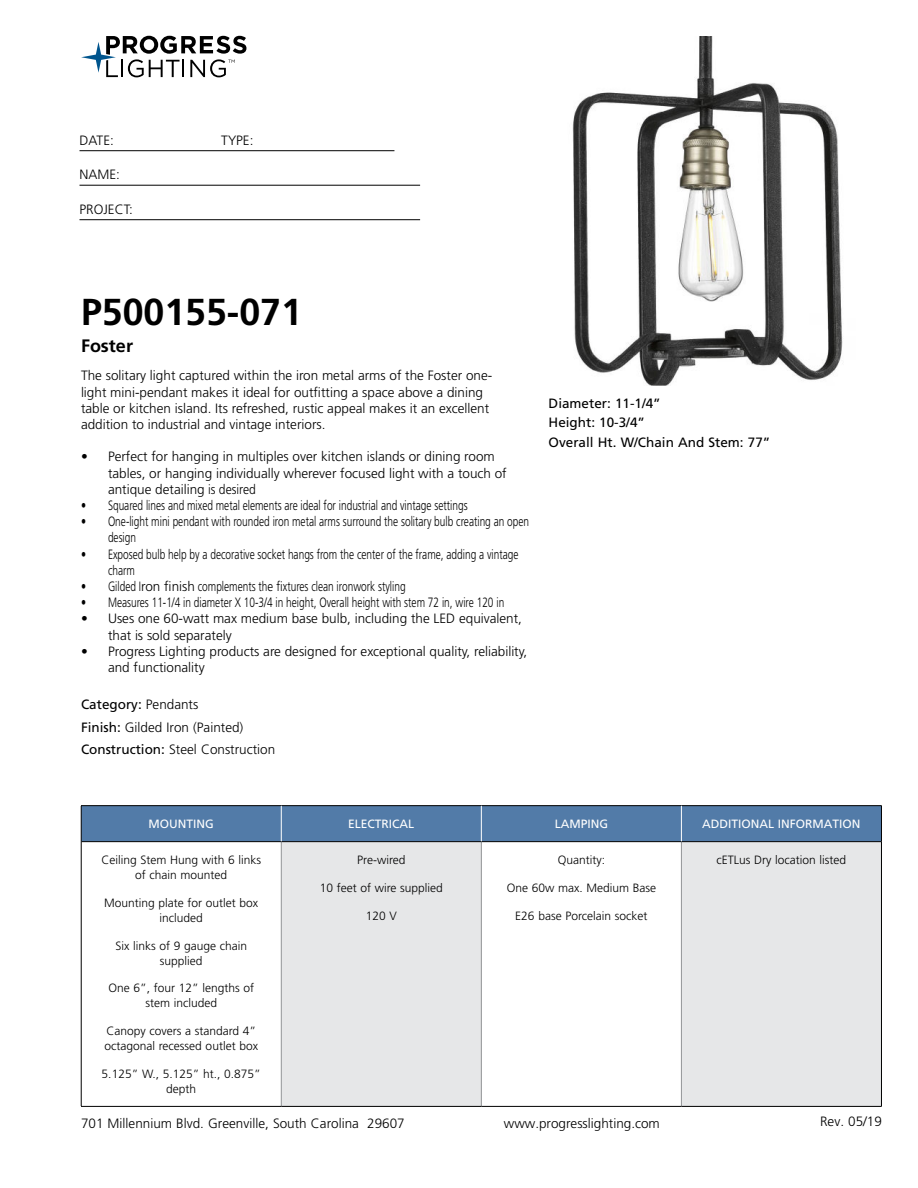
<style>
.page{position:relative;width:918px;height:1188px;background:#fff}
.page>*{position:absolute;margin:0;border:0;box-sizing:border-box;transform-origin:0 0}
.t1{font:700 37.5px "Frutiger LT Std";color:#000}
.t2{font:700 18px "Frutiger LT Std";color:#000}
.t3{font:300 13.5px/16.2px "Frutiger LT Std";color:#000}
.t4{font:300 13.5px/16.2px "Frutiger LT Std";color:#000;scale:.75 1}
.t5{font:13.5px/19.5px "Frutiger LT Std";color:#000}
.t6{font:300 12px/15px "Frutiger LT Std";color:#000;text-align:center}
.t7{font:12px "Frutiger LT Std";color:#fff}
.s1{font-weight:400}
</style>
<div class="page">
<svg style="left:81px;top:36px;width:165px;height:41px"></svg>
<hr style="left:80px;top:150px;width:314px;height:1px;background:#000">
<hr style="left:80px;top:185px;width:340px;height:1px;background:#000">
<hr style="left:80px;top:219px;width:340px;height:1px;background:#000">
<div style="left:82px;top:806px;width:799px;height:35px;background:#527ba8"></div>
<div style="left:281px;top:842px;width:200px;height:264px;background:#e6e7e8"></div>
<div style="left:681px;top:842px;width:200px;height:264px;background:#e6e7e8"></div>
<hr style="left:281px;top:842px;width:1px;height:264px;background:#939598">
<hr style="left:481px;top:842px;width:1px;height:264px;background:#939598">
<hr style="left:681px;top:842px;width:1px;height:264px;background:#939598">
<hr style="left:81px;top:841px;width:200px;height:1px;background:#000">
<hr style="left:281px;top:841px;width:200px;height:1px;background:#000">
<hr style="left:481px;top:841px;width:200px;height:1px;background:#000">
<hr style="left:681px;top:841px;width:200px;height:1px;background:#000">
<hr style="left:81px;top:1106px;width:200px;height:1px;background:#000">
<hr style="left:281px;top:1106px;width:200px;height:1px;background:#000">
<hr style="left:481px;top:1106px;width:200px;height:1px;background:#000">
<hr style="left:681px;top:1106px;width:201px;height:1px;background:#000">
<hr style="left:81px;top:805px;width:200px;height:1px;background:#000">
<hr style="left:81px;top:806px;width:1px;height:36px;background:#000">
<hr style="left:281px;top:805px;width:200px;height:1px;background:#000">
<hr style="left:481px;top:805px;width:200px;height:1px;background:#000">
<hr style="left:681px;top:805px;width:201px;height:1px;background:#000">
<hr style="left:881px;top:806px;width:1px;height:36px;background:#000">
<hr style="left:81px;top:842px;width:1px;height:264px;background:#000">
<hr style="left:881px;top:842px;width:1px;height:264px;background:#000">
<hr style="left:281px;top:806px;width:1px;height:35px;background:#fff">
<hr style="left:681px;top:806px;width:1px;height:35px;background:#fff">
<hr style="left:481px;top:806px;width:1px;height:35px;background:#fff">
<img style="left:572px;top:36px;width:271px;height:349px">
<p class="t3" style="left:80px;top:133px;width:36px">DATE:</p>
<p class="t3" style="left:221px;top:133px;width:34px">TYPE:</p>
<p class="t3" style="left:80px;top:168px;width:42px">NAME:</p>
<p class="t3" style="left:80px;top:202px;width:55px">PROJECT:</p>
<h1 class="t1" style="left:81px;top:290px;width:222px">P500155-071</h1>
<h2 class="t2" style="left:81px;top:335px;width:54px">Foster</h2>
<p class="t3" style="left:81px;top:369px;width:413px">The solitary light captured within the iron metal arms of the Foster one&shy;light mini-pendant makes it ideal for outfitting a space above a dining table or kitchen island. Its refreshed, rustic appeal makes it an excellent addition to industrial and vintage interiors.</p>
<p class="t3" style="left:108px;top:450px;width:400px;text-indent:-27px">• Perfect for hanging in multiples over kitchen islands or dining room tables, or hanging individually wherever focused light with a touch of antique detailing is desired</p>
<p class="t4" style="left:81px;top:498px;width:517px">• Squared lines and mixed metal elements are ideal for industrial and vintage settings</p>
<p class="t4" style="left:108px;top:514px;width:563px;text-indent:-27px">• One-light mini pendant with rounded iron metal arms surround the solitary bulb creating an open design</p>
<p class="t4" style="left:108px;top:547px;width:549px;text-indent:-27px">• Exposed bulb help by a decorative socket hangs from the center of the frame, adding a vintage charm</p>
<p class="t4" style="left:81px;top:579px;width:434px">• Gilded Iron finish complements the fixtures clean ironwork styling</p>
<p class="t4" style="left:81px;top:595px;width:566px">• Measures 11-1/4 in diameter X 10-3/4 in height, Overall height with stem 72 in, wire 120 in</p>
<p class="t3" style="left:108px;top:612px;width:416px;text-indent:-27px">• Uses one 60-watt max medium base bulb, including the LED equivalent, that is sold separately</p>
<p class="t3" style="left:108px;top:644px;width:421px;text-indent:-27px">• Progress Lighting products are designed for exceptional quality, reliability, and functionality</p>
<p class="t3" style="left:81px;top:694px;width:196px;line-height:22.5px"><span class="s1">Category:</span> Pendants<br><span class="s1">Finish:</span> Gilded Iron (Painted)<br><span class="s1">Construction:</span> Steel Construction</p>
<p class="t5" style="left:549px;top:394px;width:223px">Diameter: 11-1/4”<br>Height: 10-3/4”<br>Overall Ht. W/Chain And Stem: 77”</p>
<p class="t7" style="left:149px;top:819px;width:67px">MOUNTING</p>
<p class="t7" style="left:348px;top:819px;width:68px">ELECTRICAL</p>
<p class="t7" style="left:555px;top:819px;width:55px">LAMPING</p>
<p class="t7" style="left:702px;top:819px;width:160px">ADDITIONAL INFORMATION</p>
<p class="t6" style="left:101px;top:853px;width:161px">Ceiling Stem Hung with 6 links of chain mounted</p>
<p class="t6" style="left:104px;top:896px;width:156px">Mounting plate for outlet box included</p>
<p class="t6" style="left:115px;top:939px;width:133px">Six links of 9 gauge chain supplied</p>
<p class="t6" style="left:108px;top:982px;width:147px">One 6”, four 12” lengths of stem included</p>
<p class="t6" style="left:105px;top:1024px;width:155px;text-align:left">Canopy covers a standard 4” octagonal recessed outlet box</p>
<p class="t6" style="left:102px;top:1067px;width:161px">5.125” W., 5.125” ht., 0.875” depth</p>
<p class="t6" style="left:357px;top:853px;width:50px">Pre-wired</p>
<p class="t6" style="left:320px;top:881px;width:125px">10 feet of wire supplied</p>
<p class="t6" style="left:366px;top:909px;width:33px">120 V</p>
<p class="t6" style="left:717px;top:853px;width:131px">cETLus Dry location listed</p>
<p class="t6" style="left:558px;top:853px;width:49px">Quantity:</p>
<p class="t6" style="left:507px;top:881px;width:151px">One 60w max. Medium Base</p>
<p class="t6" style="left:515px;top:909px;width:134px">E26 base Porcelain socket</p>
<p class="t3" style="left:81px;top:1116px;width:325px">701 Millennium Blvd. Greenville, South Carolina 29607</p>
<p class="t3" style="left:504px;top:1116px;width:158px">www.progresslighting.com</p>
<p class="t3" style="left:820px;top:1114px;width:63px">Rev. 05/19</p>
</div>
